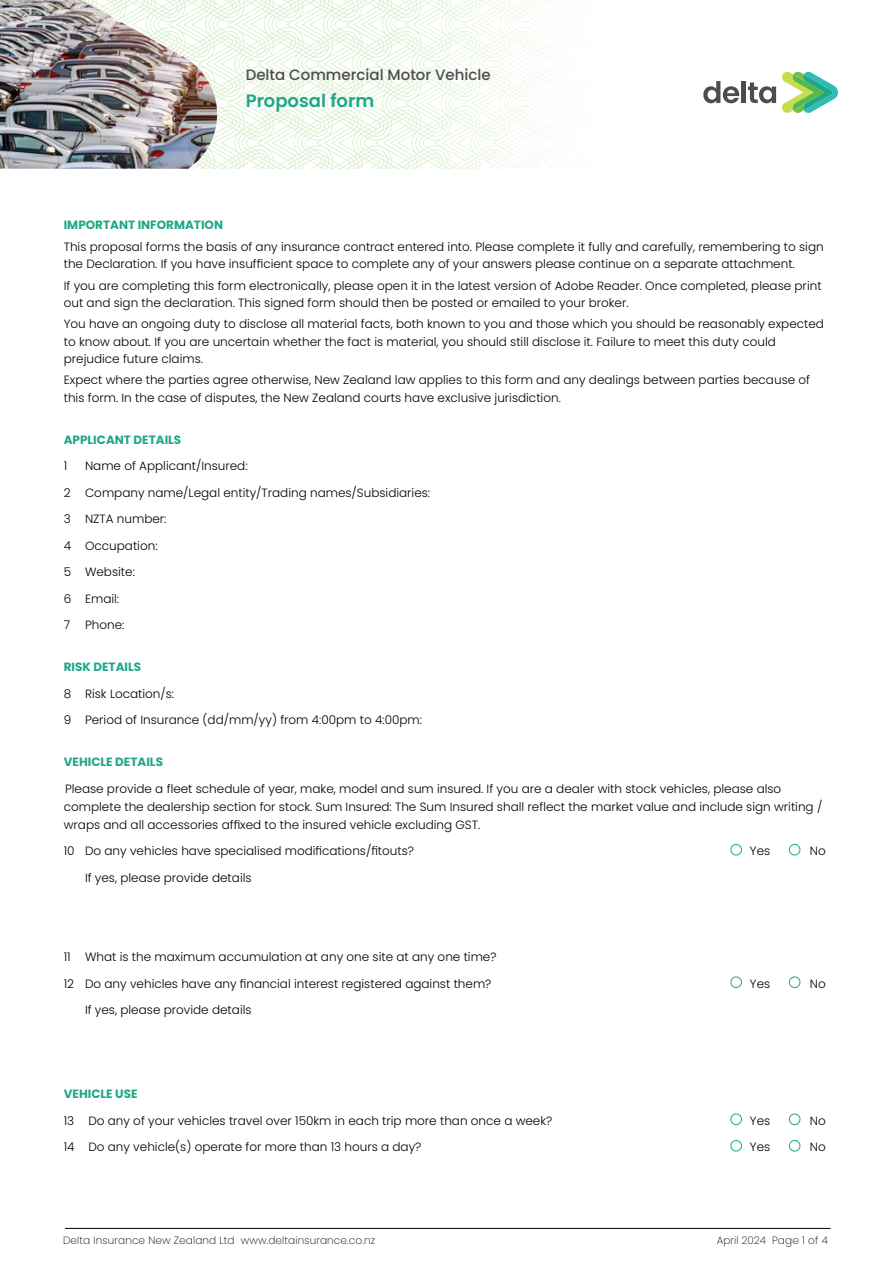
<style>
.page{position:relative;width:893px;height:1263px;background:#fff}
.page>*{position:absolute;margin:0;border:0;box-sizing:border-box;transform-origin:0 0}
.t1{font:600 18px "Poppins";color:#20a787}
.t2{font:500 15px "Poppins";color:#4d4d4f}
.t3{font:300 12px/17.2px "Poppins";color:#000}
.t4{font:700 12px "Poppins";color:#20a787}
.t5{font:200 10.5px "Poppins";letter-spacing:.01em;color:#000}
</style>
<div class="page">
<hr style="left:65px;top:1228px;width:765px;height:1px;background:#000">
<div style="left:730px;top:844px;width:12px;height:11px;border:1px solid #20a787;border-radius:50%"></div>
<div style="left:789px;top:844px;width:11px;height:11px;border:1px solid #20a787;border-radius:50%"></div>
<div style="left:730px;top:976px;width:12px;height:12px;border:1px solid #20a787;border-radius:50%"></div>
<div style="left:789px;top:976px;width:11px;height:12px;border:1px solid #20a787;border-radius:50%"></div>
<div style="left:730px;top:1113px;width:12px;height:12px;border:1px solid #20a787;border-radius:50%"></div>
<div style="left:789px;top:1113px;width:11px;height:12px;border:1px solid #20a787;border-radius:50%"></div>
<div style="left:730px;top:1140px;width:12px;height:11px;border:1px solid #20a787;border-radius:50%"></div>
<div style="left:789px;top:1140px;width:11px;height:11px;border:1px solid #20a787;border-radius:50%"></div>
<svg style="left:229px;top:0;width:326px;height:169px"></svg>
<svg style="left:782px;top:72px;width:56px;height:41px"></svg>
<svg style="left:748px;top:83px;width:28px;height:20px"></svg>
<div style="left:741px;top:81px;width:5px;height:22px;background:#4d4d4f"></div>
<svg style="left:703px;top:81px;width:36px;height:22px"></svg>
<svg style="left:219px;top:0;width:10px;height:169px"></svg>
<img style="left:0;top:0;width:219px;height:169px">
<p class="t2" style="left:246px;top:67px;width:247px">Delta Commercial Motor Vehicle</p>
<h1 class="t1" style="left:246px;top:91px;width:130px">Proposal form</h1>
<p class="t4" style="left:64px;top:218px;width:161px">IMPORTANT INFORMATION</p>
<p class="t3" style="left:64px;top:238px;width:761px">This proposal forms the basis of any insurance contract entered into. Please complete it fully and carefully, remembering to sign the Declaration. If you have insufficient space to complete any of your answers please continue on a separate attachment.</p>
<p class="t3" style="left:64px;top:277px;width:759px">If you are completing this form electronically, please open it in the latest version of Adobe Reader. Once completed, please print out and sign the declaration. This signed form should then be posted or emailed to your broker.</p>
<p class="t3" style="left:64px;top:316px;width:762px">You have an ongoing duty to disclose all material facts, both known to you and those which you should be reasonably expected to know about. If you are uncertain whether the fact is material, you should still disclose it. Failure to meet this duty could prejudice future claims.</p>
<p class="t3" style="left:64px;top:372px;width:748px">Expect where the parties agree otherwise, New Zealand law applies to this form and any dealings between parties because of this form. In the case of disputes, the New Zealand courts have exclusive jurisdiction.</p>
<p class="t4" style="left:64px;top:433px;width:119px">APPLICANT DETAILS</p>
<p class="t3" style="left:64px;top:457px;width:5px">1</p>
<p class="t3" style="left:85px;top:457px;width:164px">Name of Applicant/Insured:</p>
<p class="t3" style="left:64px;top:484px;width:368px">2 Company name/Legal entity/Trading names/Subsidiaries:</p>
<p class="t3" style="left:64px;top:510px;width:104px">3 NZTA number:</p>
<p class="t3" style="left:64px;top:537px;width:95px">4 Occupation:</p>
<p class="t3" style="left:64px;top:563px;width:73px">5 Website:</p>
<p class="t3" style="left:64px;top:590px;width:57px">6 Email:</p>
<p class="t3" style="left:64px;top:616px;width:62px">7 Phone:</p>
<p class="t4" style="left:64px;top:660px;width:79px">RISK DETAILS</p>
<p class="t3" style="left:64px;top:685px;width:112px">8 Risk Location/s:</p>
<p class="t3" style="left:64px;top:712px;width:360px">9 Period of Insurance (dd/mm/yy) from 4:00pm to 4:00pm:</p>
<p class="t4" style="left:64px;top:755px;width:101px">VEHICLE DETAILS</p>
<p class="t3" style="left:64px;top:780px;width:760px;line-height:18px">Please provide a fleet schedule of year, make, model and sum insured. If you are a dealer with stock vehicles, please also complete the dealership section for stock. Sum Insured: The Sum Insured shall reflect the market value and include sign writing / wraps and all accessories affixed to the insured vehicle excluding GST.</p>
<p class="t3" style="left:64px;top:843px;width:352px">10 Do any vehicles have specialised modifications/fitouts?</p>
<p class="t3" style="left:750px;top:843px;width:22px">Yes</p>
<p class="t3" style="left:810px;top:843px;width:17px">No</p>
<p class="t3" style="left:85px;top:869px;width:168px">If yes, please provide details</p>
<p class="t3" style="left:64px;top:949px;width:434px">11 What is the maximum accumulation at any one site at any one time?</p>
<p class="t3" style="left:64px;top:975px;width:429px">12 Do any vehicles have any financial interest registered against them?</p>
<p class="t3" style="left:750px;top:975px;width:22px">Yes</p>
<p class="t3" style="left:810px;top:975px;width:17px">No</p>
<p class="t3" style="left:85px;top:1002px;width:168px">If yes, please provide details</p>
<p class="t4" style="left:64px;top:1087px;width:75px">VEHICLE USE</p>
<p class="t3" style="left:64px;top:1112px;width:490px">13 Do any of your vehicles travel over 150km in each trip more than once a week?</p>
<p class="t3" style="left:750px;top:1112px;width:22px">Yes</p>
<p class="t3" style="left:810px;top:1112px;width:17px">No</p>
<p class="t3" style="left:64px;top:1139px;width:359px">14 Do any vehicle(s) operate for more than 13 hours a day?</p>
<p class="t3" style="left:750px;top:1139px;width:22px">Yes</p>
<p class="t3" style="left:810px;top:1139px;width:17px">No</p>
<p class="t5" style="left:63px;top:1234px;width:314px">Delta Insurance New Zealand Ltd www.deltainsurance.co.nz</p>
<p class="t5" style="left:717px;top:1234px;width:113px">April 2024 Page 1 of 4</p>
</div>
